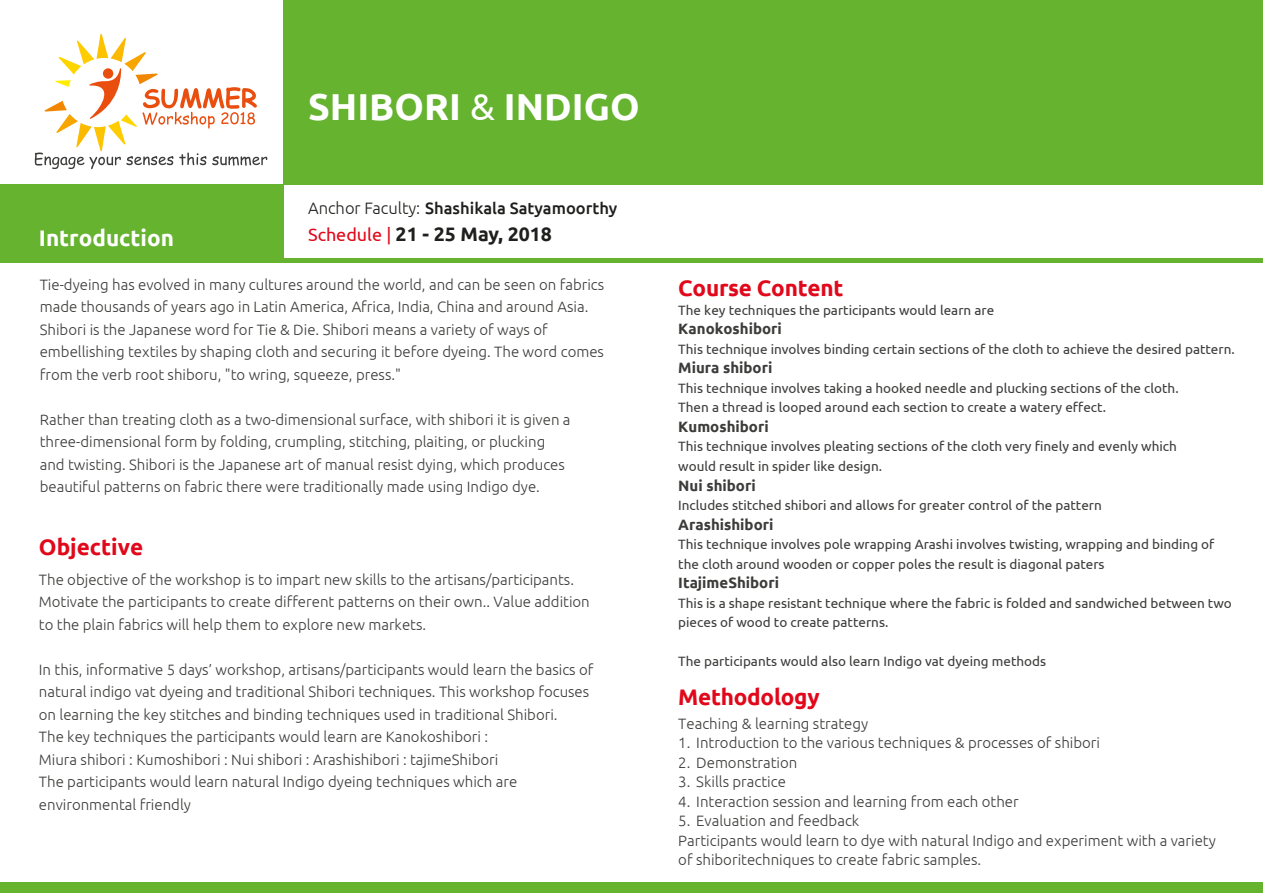
<style>
.page{position:relative;width:1263px;height:893px;background:#fff}
.page>*{position:absolute;margin:0;border:0;box-sizing:border-box;transform-origin:0 0}
.t1{font:700 37.5px "Ubuntu";color:#fff}
.t2{font:700 22.5px "Ubuntu";letter-spacing:-.01em;color:#e0081a}
.t3{font:700 22.5px "Ubuntu";color:#fff}
.t4{font:700 19.5px "Ubuntu";color:#1f1f1d}
.t5{font:500 16.5px "Ubuntu";color:#1e1e1c}
.t6{font:300 15px/22.5px "Ubuntu";color:#3c3c3b}
.t7{font:700 15px "Ubuntu";color:#3c3c3b}
.t8{font:13.5px/19.5px "Ubuntu";color:#3c3c3b}
.s1{font-weight:400}
.s2{font-weight:300}
.s3{font-weight:400;font-size:18px;color:#e0081a}
</style>
<div class="page">
<div style="left:284px;top:0;width:979px;height:185px;background:#65b32e"></div>
<div style="left:0;top:882px;width:1263px;height:11px;background:#65b32e"></div>
<div style="left:0;top:185px;width:284px;height:78px;background:#65b32e"></div>
<div style="left:282px;top:258px;width:981px;height:5px;background:#65b32e"></div>
<svg style="left:35px;top:34px;width:232px;height:135px"></svg>
<h1 class="t1" style="left:308px;top:84px;width:333px">SHIBORI <span class="s1">&amp;</span> INDIGO</h1>
<h2 class="t3" style="left:39px;top:224px;width:137px">Introduction</h2>
<p class="t5" style="left:308px;top:197px;width:311px"><span class="s2">Anchor Faculty:</span> Shashikala Satyamoorthy</p>
<h3 class="t4" style="left:308px;top:222px;width:245px"><span class="s3">Schedule |</span> 21 - 25 May, 2018</h3>
<p class="t6" style="left:40px;top:273px;width:566px">Tie-dyeing has evolved in many cultures around the world, and can be seen on fabrics made thousands of years ago in Latin America, Africa, India, China and around Asia.<br>Shibori is the Japanese word for Tie &amp; Die. Shibori means a variety of ways of embellishing textiles by shaping cloth and securing it before dyeing. The word comes from the verb root shiboru, "to wring, squeeze, press."</p>
<p class="t6" style="left:40px;top:408px;width:532px">Rather than treating cloth as a two-dimensional surface, with shibori it is given a three-dimensional form by folding, crumpling, stitching, plaiting, or plucking and twisting. Shibori is the Japanese art of manual resist dying, which produces beautiful patterns on fabric there were traditionally made using Indigo dye.</p>
<h2 class="t2" style="left:39px;top:533px;width:106px">Objective</h2>
<p class="t6" style="left:39px;top:568px;width:552px">The objective of the workshop is to impart new skills to the artisans/participants.<br>Motivate the participants to create different patterns on their own.. Value addition to the plain fabrics will help them to explore new markets.</p>
<p class="t6" style="left:39px;top:658px;width:556px">In this, informative 5 days’ workshop, artisans/participants would learn the basics of natural indigo vat dyeing and traditional Shibori techniques. This workshop focuses on learning the key stitches and binding techniques used in traditional Shibori.<br>The key techniques the participants would learn are Kanokoshibori :<br>Miura shibori : Kumoshibori : Nui shibori : Arashishibori : tajimeShibori<br>The participants would learn natural Indigo dyeing techniques which are environmental friendly</p>
<h2 class="t2" style="left:678px;top:274px;width:167px">Course Content</h2>
<p class="t8" style="left:678px;top:300px;width:317px">The key techniques the participants would learn are</p>
<p class="t7" style="left:678px;top:320px;width:105px">Kanokoshibori</p>
<p class="t8" style="left:678px;top:339px;width:558px">This technique involves binding certain sections of the cloth to achieve the desired pattern.</p>
<p class="t7" style="left:678px;top:359px;width:96px">Miura shibori</p>
<p class="t8" style="left:678px;top:378px;width:502px">This technique involves taking a hooked needle and plucking sections of the cloth.<br>Then a thread is looped around each section to create a watery effect.</p>
<p class="t7" style="left:678px;top:418px;width:92px">Kumoshibori</p>
<p class="t8" style="left:678px;top:436px;width:500px">This technique involves pleating sections of the cloth very finely and evenly which would result in spider like design.</p>
<p class="t7" style="left:678px;top:476px;width:79px">Nui shibori</p>
<p class="t8" style="left:678px;top:495px;width:425px">Includes stitched shibori and allows for greater control of the pattern</p>
<p class="t7" style="left:678px;top:515px;width:97px">Arashishibori</p>
<p class="t8" style="left:678px;top:534px;width:538px">This technique involves pole wrapping Arashi involves twisting, wrapping and binding of the cloth around wooden or copper poles the result is diagonal paters</p>
<p class="t7" style="left:678px;top:574px;width:102px">ItajimeShibori</p>
<p class="t8" style="left:678px;top:592px;width:555px">This is a shape resistant technique where the fabric is folded and sandwiched between two pieces of wood to create patterns.</p>
<p class="t8" style="left:678px;top:651px;width:369px">The participants would also learn Indigo vat dyeing methods</p>
<h2 class="t2" style="left:678px;top:683px;width:143px">Methodology</h2>
<p class="t6" style="left:678px;top:712px;width:191px">Teaching &amp; learning strategy</p>
<p class="t6" style="left:678px;top:731px;width:423px">1. Introduction to the various techniques &amp; processes of shibori</p>
<p class="t6" style="left:678px;top:751px;width:121px">2. Demonstration</p>
<p class="t6" style="left:678px;top:770px;width:109px">3. Skills practice</p>
<p class="t6" style="left:678px;top:790px;width:342px">4. Interaction session and learning from each other</p>
<p class="t6" style="left:678px;top:811px;width:539px;line-height:19.5px">5. Evaluation and feedback<br>Participants would learn to dye with natural Indigo and experiment with a variety of shiboritechniques to create fabric samples.</p>
</div>
